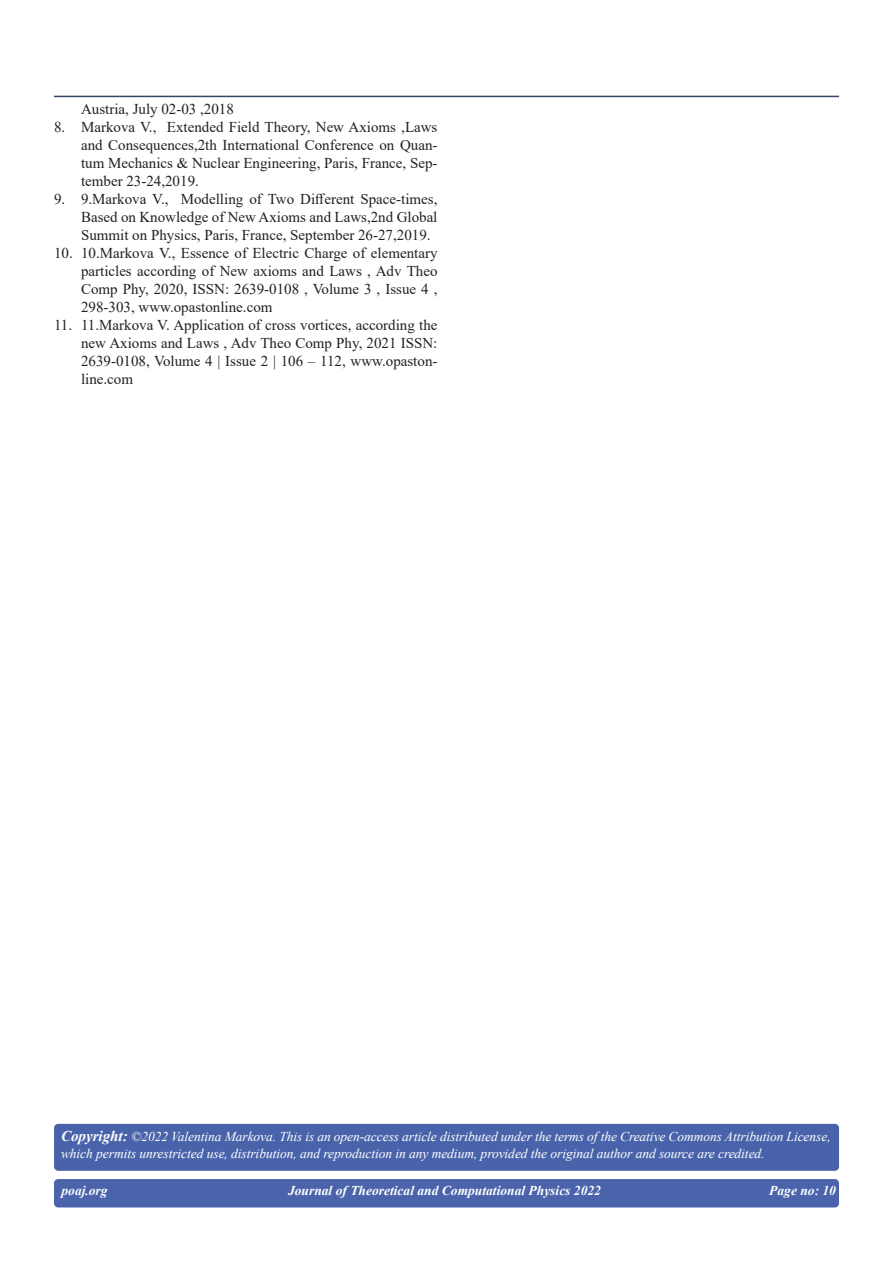
<style>
.page{position:relative;width:893px;height:1263px;background:#fff}
.page>*{position:absolute;margin:0;border:0;box-sizing:border-box;transform-origin:0 0}
.t1{font:15px/18px "Times New Roman";color:#231f20;text-align:justify}
.t2{font:italic 13.5px/16.5px "Times New Roman";letter-spacing:-.005em;color:#fff}
.t3{font:italic 700 13.5px "Times New Roman";color:#fff}
.t4{font:700 13.5px "Times New Roman";color:#fff}
.s1{font-weight:700;font-size:15px}
</style>
<div class="page">
<hr style="left:54px;top:96px;width:785px;height:1px;background:#354463">
<div style="left:54px;top:1124px;width:785px;height:47px;background:#4963aa;border-radius:4px"></div>
<div style="left:54px;top:1179px;width:785px;height:28px;background:#4a63ab;border-radius:4px"></div>
<p class="t1" style="left:81px;top:100px;width:154px">Austria, July 02-03 ,2018</p>
<p class="t1" style="left:81px;top:118px;width:358px;text-indent:-27px">8. Markova V., Extended Field Theory, New Axioms ,Laws and Consequences,2th International Conference on Quan&shy;tum Mechanics &amp; Nuclear Engineering, Paris, France, Sep&shy;tember 23-24,2019.</p>
<p class="t1" style="left:81px;top:190px;width:358px;text-indent:-27px">9. 9.Markova V., Modelling of Two Different Space-times, Based on Knowledge of New Axioms and Laws,2nd Global Summit on Physics, Paris, France, September 26-27,2019.</p>
<p class="t1" style="left:81px;top:244px;width:358px;text-indent:-27px">10. 10.Markova V., Essence of Electric Charge of elementary particles according of New axioms and Laws , Adv Theo Comp Phy, 2020, ISSN: 2639-0108 , Volume 3 , Issue 4 , 298-303, www.opastonline.com</p>
<p class="t1" style="left:81px;top:316px;width:358px;text-indent:-27px">11. 11.Markova V. Application of cross vortices, according the new Axioms and Laws , Adv Theo Comp Phy, 2021 ISSN:<br>2639-0108, Volume 4 | Issue 2 | 106 – 112, www.opaston&shy;line.com</p>
<p class="t2" style="left:61px;top:1128px;width:771px"><span class="s1">Copyright:</span> ©2022 Valentina Markova. This is an open-access article distributed under the terms of the Creative Commons Attribution License, which permits unrestricted use, distribution, and reproduction in any medium, provided the original author and source are credited.</p>
<p class="t4" style="left:426px;top:1183px;width:48px">poaj.orj</p>
<p class="t3" style="left:62px;top:1181px;width:48px">poaj.org</p>
<p class="t3" style="left:288px;top:1181px;width:314px">Journal of Theoretical and Computational Physics 2022</p>
<p class="t3" style="left:769px;top:1181px;width:68px">Page no: 10</p>
</div>
